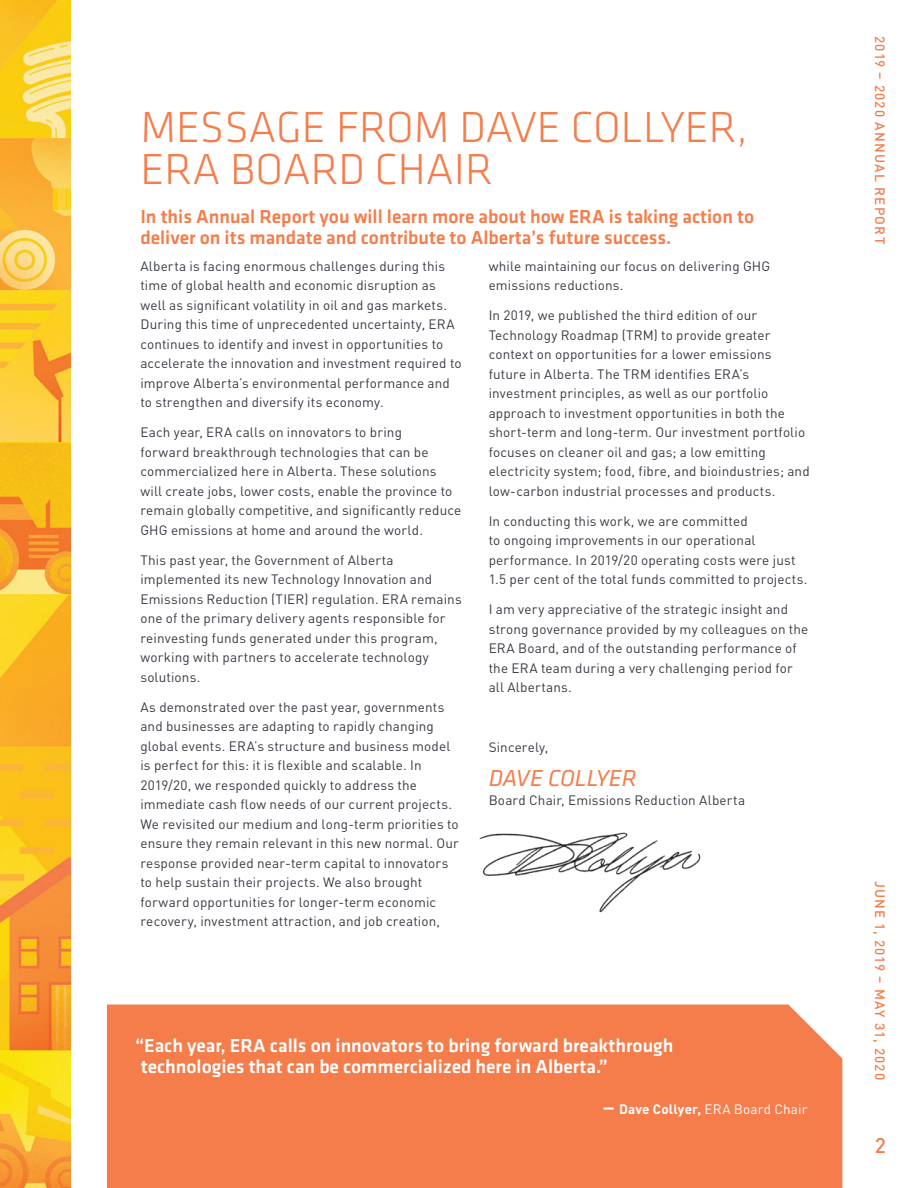
<style>
.page{position:relative;width:918px;height:1188px;background:#fff}
.page>*{position:absolute;margin:0;border:0;box-sizing:border-box;transform-origin:0 0}
.SUB_HEADING_1{font:300 45px/42px "Klavika";color:#f47d4b}
.SUB_HEADING_2{font:italic 24px "Klavika";color:#f47d4b}
.t1{font:500 21px "DIN Pro";color:#f47d4b}
.SUB_HEADING_3{font:500 19.5px/21px "Klavika";color:#f47d4b}
.SUB_HEADING_3-2{font:500 19.5px/21px "Klavika";color:#fff}
.BODY{font:13.5px/19.5px "DIN Pro";letter-spacing:.01em;color:#363a42}
.t2{font:500 13.5px "DIN Pro";letter-spacing:.09em;color:#f47d4b}
.SUB_HEADING_3-3{font:13.5px "DIN Pro";letter-spacing:.01em;color:#fff}
.s1{font-family:"Klavika";font-weight:500;font-size:19.5px}
.s2{font-weight:700}
</style>
<div class="page">
<img style="left:0;top:0;width:70px;height:1188px">
<div style="left:107px;top:1005px;width:735px;height:183px;background:#f47d4b"></div>
<img style="left:479px;top:832px;width:222px;height:81px">
<p class="SUB_HEADING_1" style="left:140px;top:107px;width:609px">MESSAGE FROM DAVE COLLYER,<br>ERA BOARD CHAIR</p>
<p class="SUB_HEADING_3" style="left:140px;top:206px;width:615px">In this Annual Report you will learn more about how ERA is taking action to deliver on its mandate and contribute to Alberta’s future success.</p>
<p class="BODY" style="left:140px;top:255px;width:323px">Alberta is facing enormous challenges during this time of global health and economic disruption as well as significant volatility in oil and gas markets.<br>During this time of unprecedented uncertainty, ERA continues to identify and invest in opportunities to accelerate the innovation and investment required to improve Alberta’s environmental performance and to strengthen and diversify its economy.</p>
<p class="BODY" style="left:140px;top:421px;width:322px">Each year, ERA calls on innovators to bring<br>forward breakthrough technologies that can be commercialized here in Alberta. These solutions will create jobs, lower costs, enable the province to remain globally competitive, and significantly reduce GHG emissions at home and around the world.</p>
<p class="BODY" style="left:140px;top:549px;width:323px">This past year, the Government of Alberta implemented its new Technology Innovation and Emissions Reduction (TIER) regulation. ERA remains one of the primary delivery agents responsible for reinvesting funds generated under this program, working with partners to accelerate technology solutions.</p>
<p class="BODY" style="left:140px;top:696px;width:320px">As demonstrated over the past year, governments and businesses are adapting to rapidly changing global events. ERA’s structure and business model is perfect for this: it is flexible and scalable. In 2019/20, we responded quickly to address the immediate cash flow needs of our current projects.<br>We revisited our medium and long-term priorities to ensure they remain relevant in this new normal. Our response provided near-term capital to innovators to help sustain their projects. We also brought forward opportunities for longer-term economic recovery, investment attraction, and job creation,</p>
<p class="BODY" style="left:489px;top:255px;width:283px">while maintaining our focus on delivering GHG emissions reductions.</p>
<p class="BODY" style="left:489px;top:304px;width:323px">In 2019, we published the third edition of our Technology Roadmap (TRM) to provide greater context on opportunities for a lower emissions future in Alberta. The TRM identifies ERA’s investment principles, as well as our portfolio approach to investment opportunities in both the short-term and long-term. Our investment portfolio focuses on cleaner oil and gas; a low emitting electricity system; food, fibre, and bioindustries; and low-carbon industrial processes and products.</p>
<p class="BODY" style="left:489px;top:510px;width:320px">In conducting this work, we are committed<br>to ongoing improvements in our operational performance. In 2019/20 operating costs were just 1.5 per cent of the total funds committed to projects.</p>
<p class="BODY" style="left:489px;top:598px;width:321px">I am very appreciative of the strategic insight and strong governance provided by my colleagues on the ERA Board, and of the outstanding performance of the ERA team during a very challenging period for all Albertans.</p>
<p class="BODY" style="left:489px;top:736px;width:61px">Sincerely,</p>
<p class="SUB_HEADING_2" style="left:489px;top:765px;width:150px">DAVE COLLYER</p>
<p class="BODY" style="left:489px;top:789px;width:258px">Board Chair, Emissions Reduction Alberta</p>
<p class="SUB_HEADING_3-2" style="left:135px;top:1034px;width:540px">“Each year, ERA calls on innovators to bring forward breakthrough technologies that can be commercialized here in Alberta.”</p>
<p class="SUB_HEADING_3-3" style="left:602px;top:1098px;width:207px"><span class="s1">—</span> <span class="s2">Dave Collyer,</span> ERA Board Chair</p>
<p class="t2" style="left:891px;top:36px;width:210px;rotate:90deg">2019 – 2020 ANNUAL REPORT</p>
<p class="t2" style="left:891px;top:881px;width:201px;rotate:90deg">JUNE 1, 2019 – MAY 31, 2020</p>
<h3 class="t1" style="left:875px;top:1128px;width:13px">2</h3>
</div>
